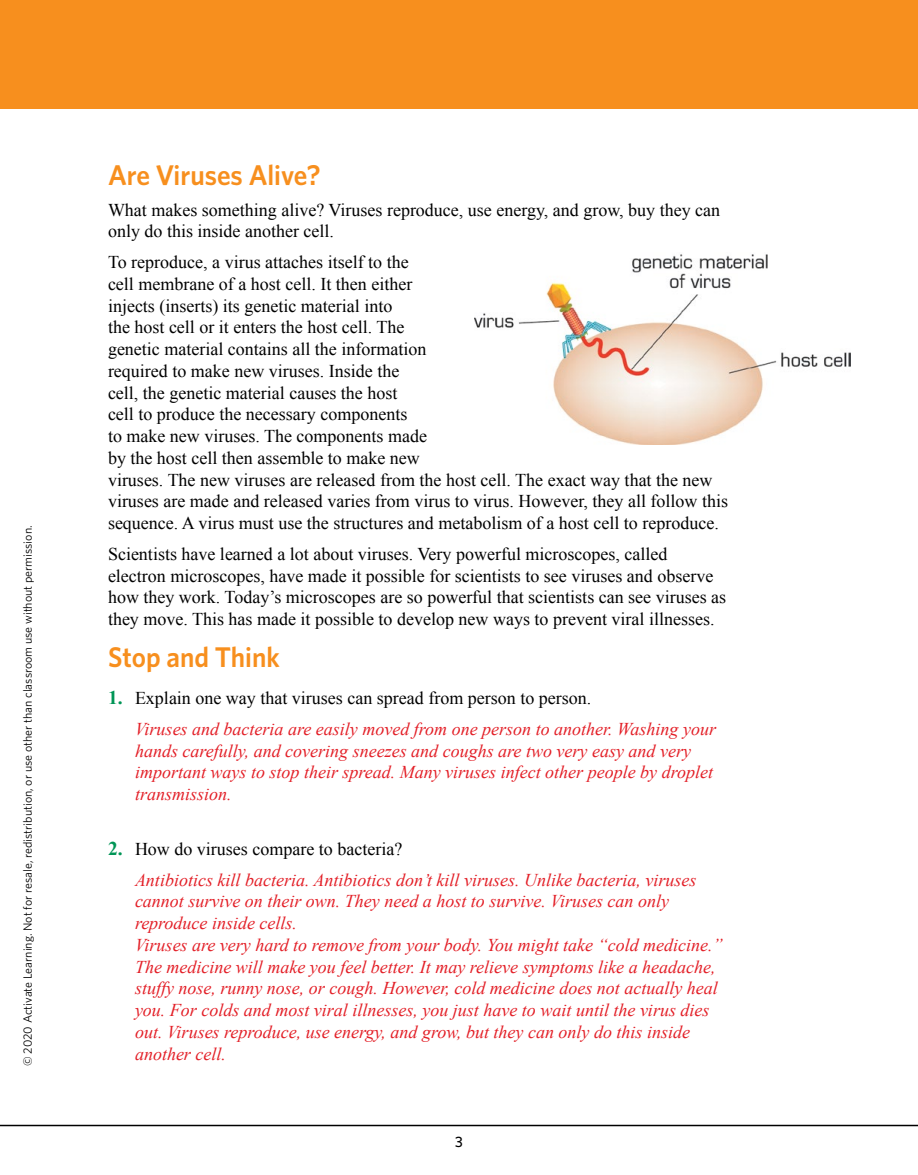
<style>
.page{position:relative;width:918px;height:1175px;background:#fff}
.page>*{position:absolute;margin:0;border:0;box-sizing:border-box;transform-origin:0 0}
.t1{font:600 28.5px "Whitney";color:#f78f1e;scale:.95 1}
.t2{font:18px/21.8px "Times New Roman";color:#000}
.t3{font:italic 18px/21.8px "Times New Roman";color:#e31f27}
.t4{font:500 15px "Whitney";color:#000}
.t5{font:12px "Whitney";color:#000}
.s1{font-weight:700;font-style:normal;font-size:19.5px;color:#009556}
.s2{font-style:normal;color:#000}
</style>
<div class="page">
<img style="left:474px;top:254px;width:377px;height:190px">
<hr style="left:0;top:1124px;width:918px;height:2px;background:#000">
<div style="left:0;top:0;width:918px;height:108px;background:#f78f1e"></div>
<p class="t5" style="left:20px;top:1066px;width:542px;rotate:-90deg">© 2020 Activate Learning. Not for resale, redistribution, or use other than classroom use without permission.</p>
<h1 class="t1" style="left:108px;top:156px;width:225px">Are Viruses Alive?</h1>
<p class="t2" style="left:108px;top:198px;width:614px">What makes something alive? Viruses reproduce, use energy, and grow, buy they can only do this inside another cell.</p>
<p class="t2" style="left:108px;top:251px;width:622px">To reproduce, a virus attaches itself to the<br>cell membrane of a host cell. It then either<br>injects (inserts) its genetic material into<br>the host cell or it enters the host cell. The<br>genetic material contains all the information<br>required to make new viruses. Inside the<br>cell, the genetic material causes the host<br>cell to produce the necessary components<br>to make new viruses. The components made<br>by the host cell then assemble to make new<br>viruses. The new viruses are released from the host cell. The exact way that the new viruses are made and released varies from virus to virus. However, they all follow this sequence. A virus must use the structures and metabolism of a host cell to reproduce.</p>
<p class="t2" style="left:108px;top:543px;width:620px">Scientists have learned a lot about viruses. Very powerful microscopes, called electron microscopes, have made it possible for scientists to see viruses and observe how they work. Today’s microscopes are so powerful that scientists can see viruses as they move. This has made it possible to develop new ways to prevent viral illnesses.</p>
<h1 class="t1" style="left:108px;top:638px;width:182px">Stop and Think</h1>
<p class="t3" style="left:135px;top:682px;width:583px;line-height:30.8px;text-indent:-27px"><span class="s1">1.</span> <span class="s2">Explain one way that viruses can spread from person to person.<br></span>Viruses and bacteria are easily moved from one person to another. Washing your</p>
<p class="t3" style="left:135px;top:739px;width:580px">hands carefully, and covering sneezes and coughs are two very easy and very important ways to stop their spread. Many viruses infect other people by droplet transmission.</p>
<p class="t3" style="left:135px;top:833px;width:563px;line-height:30.8px;text-indent:-27px"><span class="s1">2.</span> <span class="s2">How do viruses compare to bacteria?<br></span>Antibiotics kill bacteria. Antibiotics don’t kill viruses. Unlike bacteria, viruses</p>
<p class="t3" style="left:135px;top:890px;width:589px">cannot survive on their own. They need a host to survive. Viruses can only reproduce inside cells.<br>Viruses are very hard to remove from your body. You might take “cold medicine.” The medicine will make you feel better. It may relieve symptoms like a headache, stuffy nose, runny nose, or cough. However, cold medicine does not actually heal you. For colds and most viral illnesses, you just have to wait until the virus dies out. Viruses reproduce, use energy, and grow, but they can only do this inside another cell.</p>
<p class="t4" style="left:455px;top:1132px;width:9px">3</p>
</div>
